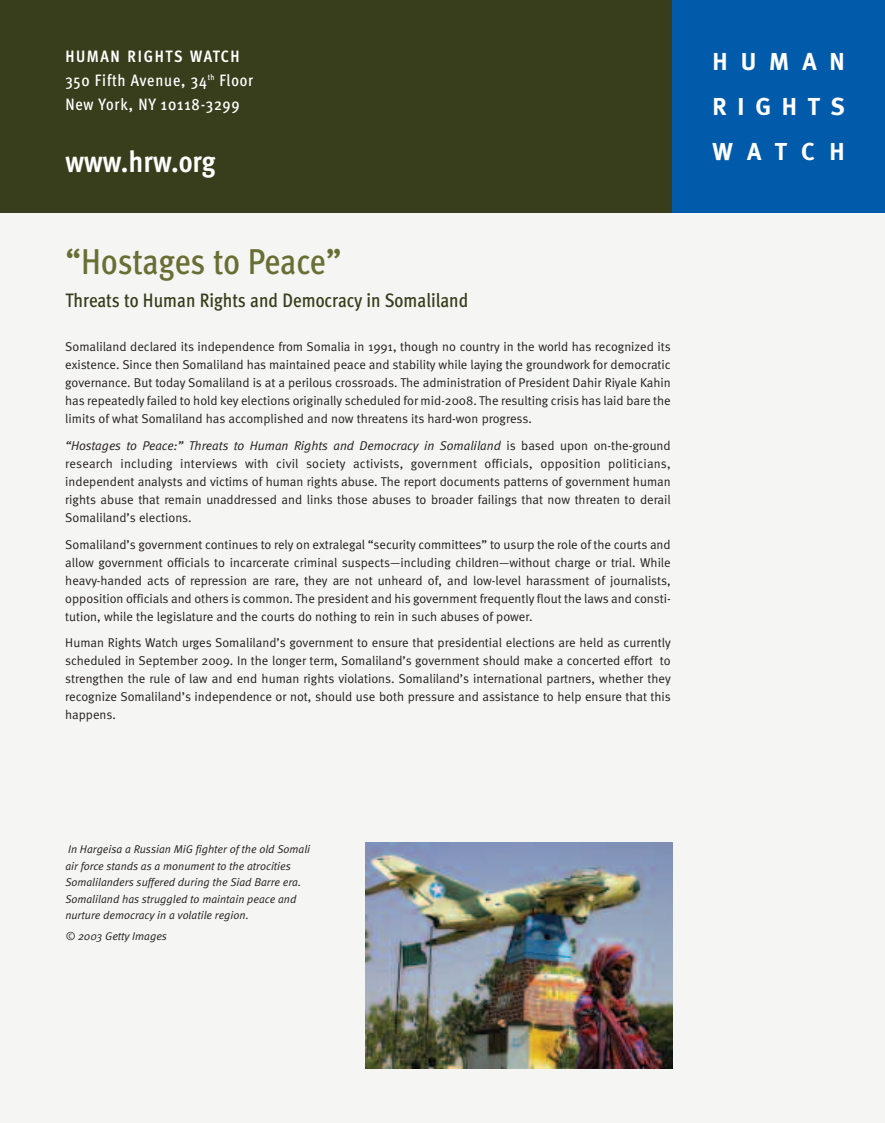
<style>
.page{position:relative;width:885px;height:1123px;background:#fff}
.page>*{position:absolute;margin:0;border:0;box-sizing:border-box;transform-origin:0 0}
.t1{font:500 36px "Meta Cond";letter-spacing:-.005em;color:#696f34}
.t2{font:700 30px "Meta Cond";color:#fff}
.t3{font:700 24.45px/44.8px "Meta";letter-spacing:.53em;color:#fff;text-align:justify}
.t4{font:500 19.5px "Meta Cond";color:#383d1b}
.t5{font:500 16.5px/24px "Meta Cond";letter-spacing:.05em;color:#fff}
.t6{font:12.75px/18px "Meta Normal";color:#231f20;text-align:justify}
.t7{font:italic 11.25px/16.5px "Meta Normal";color:#231f20}
.s1{font-weight:700}
.s2{font-style:italic}
</style>
<div class="page">
<div style="left:0;top:0;width:884px;height:1123px;background:#f5f5f3"></div>
<div style="left:0;top:0;width:884px;height:213px;background:#383d1b"></div>
<div style="left:672px;top:0;width:212px;height:213px;background:#015aaa"></div>
<img style="left:366px;top:842px;width:306px;height:226px">
<p class="t5" style="left:65px;top:46px;width:189px"><span class="s1">HUMAN RIGHTS WATCH<br></span>350 Fifth Avenue, 34<sup>th</sup> Floor<br>New York, NY 10118-3299</p>
<h2 class="t2" style="left:65px;top:150px;width:152px">www.hrw.org</h2>
<h1 class="t1" style="left:65px;top:247px;width:277px">“Hostages to Peace”</h1>
<h3 class="t4" style="left:65px;top:293px;width:404px">Threats to Human Rights and Democracy in Somaliland</h3>
<p class="t6" style="left:65px;top:339px;width:607px">Somaliland declared its independence from Somalia in 1991, though no country in the world has recognized its existence. Since then Somaliland has maintained peace and stability while laying the groundwork for democratic governance. But today Somaliland is at a perilous crossroads. The administration of President Dahir Riyale Kahin has repeatedly failed to hold key elections originally scheduled for mid-2008. The resulting crisis has laid bare the limits of what Somaliland has accomplished and now threatens its hard-won progress.</p>
<p class="t6" style="left:65px;top:437px;width:607px"><span class="s2">“Hostages to Peace:” Threats to Human Rights and Democracy in Somaliland</span> is based upon on-the-ground research including interviews with civil society activists, government officials, opposition politicians, independent analysts and victims of human rights abuse. The report documents patterns of government human rights abuse that remain unaddressed and links those abuses to broader failings that now threaten to derail Somaliland’s elections.</p>
<p class="t6" style="left:65px;top:536px;width:607px">Somaliland’s government continues to rely on extralegal “security committees” to usurp the role of the courts and allow government officials to incarcerate criminal suspects—including children—without charge or trial. While heavy-handed acts of repression are rare, they are not unheard of, and low-level harassment of journalists, opposition officials and others is common. The president and his government frequently flout the laws and consti&shy;tution, while the legislature and the courts do nothing to rein in such abuses of power.</p>
<p class="t6" style="left:65px;top:635px;width:607px">Human Rights Watch urges Somaliland’s government to ensure that presidential elections are held as currently scheduled in September 2009. In the longer term, Somaliland’s government should make a concerted effort to strengthen the rule of law and end human rights violations. Somaliland’s international partners, whether they recognize Somaliland’s independence or not, should use both pressure and assistance to help ensure that this happens.</p>
<h3 class="t3" style="left:712px;top:42px;width:134px">HUMAN RIGHTS WATCH</h3>
<p class="t7" style="left:65px;top:842px;width:246px">In Hargeisa a Russian MiG fighter of the old Somali air force stands as a monument to the atrocities Somalilanders suffered during the Siad Barre era.<br>Somaliland has struggled to maintain peace and nurture democracy in a volatile region.</p>
<p class="t7" style="left:65px;top:929px;width:103px">© 2003 Getty Images</p>
</div>
